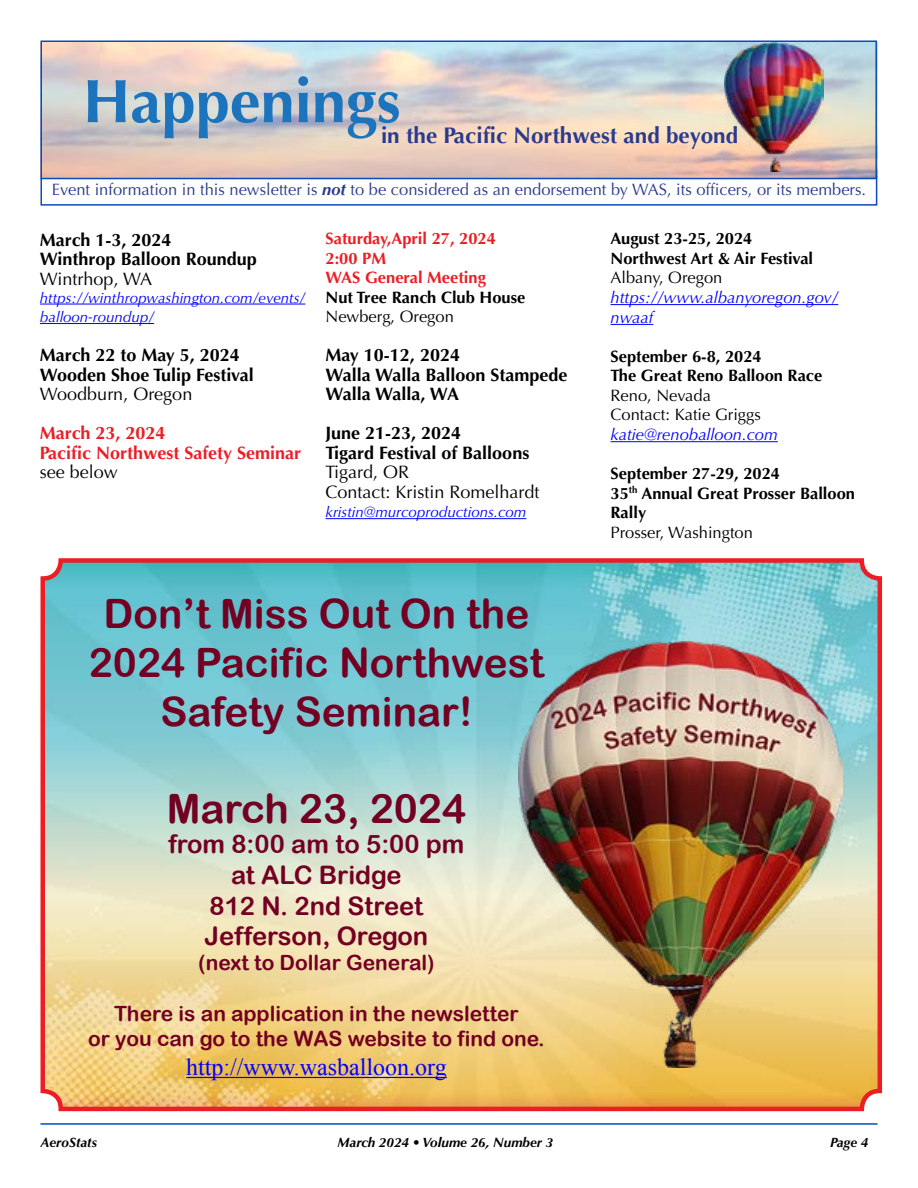
<style>
.page{position:relative;width:918px;height:1188px;background:#fff}
.page>*{position:absolute;margin:0;border:0;box-sizing:border-box;transform-origin:0 0}
.t1{font:700 61.5px "Optima";color:#1c75bc}
.t2{font:40.5px/48.6px "Arial Rounded MT Bold";color:#730022;text-align:center}
.t3{font:25.5px/30.6px "Arial Rounded MT Bold";color:#730022;text-align:center}
.t4{font:24px "Times New Roman";color:#00f}
.t5{font:700 22.5px "Optima";color:#2a3b8f}
.t6{font:21px/25.2px "Arial Rounded MT Bold";color:#730022;text-align:center}
.t7{font:700 18px/19.5px "Optima";color:#000}
.t8{font:18px/19.5px "Optima";color:#000}
.t9{font:700 18px/19.5px "Optima";color:#ed1d24}
.t10{font:700 16.5px/19.5px "Optima";color:#000}
.t11{font:16.5px "Optima";color:#2b3990}
.t12{font:16.5px/19.5px "Optima";color:#000}
.t13{font:italic 16.5px/19.8px "Optima";color:#00f}
.t14{font:700 16.5px/19.5px "Optima";color:#ed1d24}
.t15{font:italic 15px/19.5px "Optima";color:#00f}
.t16{font:italic 700 13.5px "Optima";color:#000}
.s1{font-weight:700;font-style:italic}
</style>
<div class="page">
<hr style="left:40px;top:1123px;width:838px;height:2px;background:#0b4cb4">
<img style="left:45px;top:563px;width:832px;height:543px">
<div style="left:40px;top:558px;width:842px;height:553px;border:4px solid #ed1d24;border-radius:18px"></div>
<div style="left:40px;top:177px;width:837px;height:29px;border:2px solid #1049bc"></div>
<img style="left:724px;top:43px;width:100px;height:129px">
<div style="left:40px;top:40px;width:837px;height:139px;border:2px solid #0b4cb4"></div>
<hr style="left:40px;top:304px;width:265px;height:1px;background:#00f">
<hr style="left:40px;top:323px;width:114px;height:1px;background:#00f">
<hr style="left:326px;top:518px;width:200px;height:1px;background:#00f">
<hr style="left:610px;top:304px;width:228px;height:1px;background:#00f">
<hr style="left:610px;top:324px;width:43px;height:1px;background:#00f">
<hr style="left:610px;top:441px;width:168px;height:1px;background:#00f">
<hr style="left:186px;top:1077px;width:261px;height:1px;background:#00f">
<img style="left:518px;top:641px;width:324px;height:426px">
<h1 class="t1" style="left:83px;top:66px;width:319px">Happenings</h1>
<p class="t5" style="left:381px;top:122px;width:359px">in the Pacific Northwest and beyond</p>
<p class="t11" style="left:52px;top:180px;width:816px">Event information in this newsletter is <span class="s1">not</span> to be considered as an endorsement by WAS, its officers, or its members.</p>
<p class="t7" style="left:40px;top:230px;width:218px">March 1-3, 2024<br>Winthrop Balloon Roundup</p>
<p class="t8" style="left:40px;top:269px;width:114px">Wintrhop, WA</p>
<p class="t15" style="left:40px;top:288px;width:267px">https://winthropwashington.com/events/ balloon-roundup/</p>
<p class="t7" style="left:40px;top:345px;width:215px">March 22 to May 5, 2024<br>Wooden Shoe Tulip Festival</p>
<p class="t8" style="left:40px;top:384px;width:154px">Woodburn, Oregon</p>
<p class="t9" style="left:40px;top:423px;width:263px">March 23, 2024<br>Pacific Northwest Safety Seminar</p>
<p class="t8" style="left:40px;top:462px;width:79px">see below</p>
<p class="t14" style="left:326px;top:229px;width:172px">Saturday,April 27, 2024<br>2:00 PM<br>WAS General Meeting</p>
<p class="t10" style="left:326px;top:288px;width:201px">Nut Tree Ranch Club House</p>
<p class="t12" style="left:326px;top:307px;width:130px">Newberg, Oregon</p>
<p class="t7" style="left:326px;top:346px;width:244px">May 10-12, 2024<br>Walla Walla Balloon Stampede<br>Walla Walla, WA</p>
<p class="t7" style="left:326px;top:424px;width:205px">June 21-23, 2024<br>Tigard Festival of Balloons</p>
<p class="t8" style="left:326px;top:463px;width:216px">Tigard, OR<br>Contact: Kristin Romelhardt</p>
<p class="t15" style="left:326px;top:502px;width:202px">kristin@murcoproductions.com</p>
<h2 class="t2" style="left:89px;top:589px;width:457px">Don’t Miss Out On the<br>2024 Pacific Northwest<br>Safety Seminar!</h2>
<h2 class="t2" style="left:167px;top:784px;width:301px">March 23, 2024</h2>
<h3 class="t3" style="left:168px;top:829px;width:298px">from 8:00 am to 5:00 pm at ALC Bridge<br>812 N. 2nd Street<br>Jefferson, Oregon</h3>
<p class="t6" style="left:198px;top:950px;width:238px">(next to Dollar General)</p>
<p class="t6" style="left:88px;top:1001px;width:458px">There is an application in the newsletter<br>or you can go to the WAS website to find one.</p>
<h3 class="t4" style="left:186px;top:1051px;width:262px">http://www.wasballoon.org</h3>
<p class="t10" style="left:610px;top:229px;width:204px">August 23-25, 2024<br>Northwest Art &amp; Air Festival</p>
<p class="t12" style="left:610px;top:268px;width:113px">Albany, Oregon</p>
<p class="t13" style="left:610px;top:288px;width:229px">https://www.albanyoregon.gov/ nwaaf</p>
<p class="t10" style="left:610px;top:347px;width:213px">September 6-8, 2024<br>The Great Reno Balloon Race</p>
<p class="t12" style="left:610px;top:386px;width:152px">Reno, Nevada<br>Contact: Katie Griggs</p>
<p class="t13" style="left:610px;top:425px;width:169px">katie@renoballoon.com</p>
<p class="t10" style="left:610px;top:464px;width:246px">September 27-29, 2024<br>35<sup>th</sup> Annual Great Prosser Balloon<br>Rally</p>
<p class="t12" style="left:611px;top:522px;width:144px">Prosser, Washington</p>
<p class="t16" style="left:40px;top:1134px;width:58px">AeroStats</p>
<p class="t16" style="left:338px;top:1134px;width:217px">March 2024 • Volume 26, Number 3</p>
<p class="t16" style="left:830px;top:1134px;width:40px">Page 4</p>
</div>
